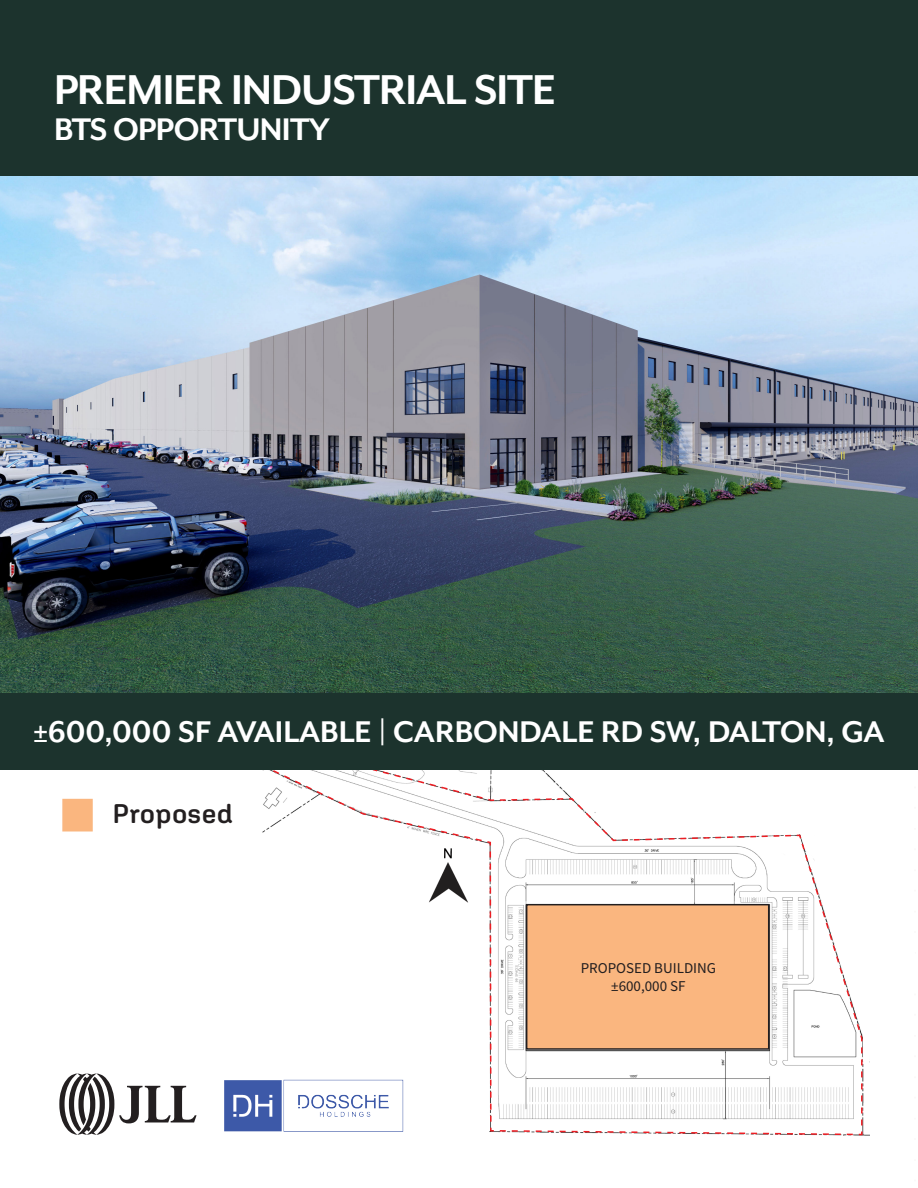
<style>
.page{position:relative;width:918px;height:1188px;background:#fff}
.page>*{position:absolute;margin:0;border:0;box-sizing:border-box;transform-origin:0 0}
.t1{font:700 48px "Mr Eaves XL Mod OT";letter-spacing:-.02em;color:#fff}
.t2{font:700 36px "Mr Eaves XL Mod OT";letter-spacing:-.02em;color:#fff}
.t3{font:700 34.5px "Mr Eaves XL Mod OT";color:#fff}
.Body_Copy{font:600 27px "Aglet Sans";letter-spacing:.01em;color:#231f20}
.t4{font:15px "Source Sans Pro";color:#231f20}
</style>
<div class="page">
<svg style="left:59px;top:770px;width:811px;height:366px"></svg>
<img style="left:427px;top:846px;width:43px;height:60px">
<img style="left:0;top:176px;width:918px;height:517px">
<div style="left:0;top:0;width:918px;height:176px;background:#1c332d"></div>
<div style="left:0;top:693px;width:918px;height:77px;background:#1c332d"></div>
<img style="left:222px;top:1078px;width:183px;height:56px">
<p class="t1" style="left:54px;top:63px;width:503px">PREMIER INDUSTRIAL SITE</p>
<p class="t2" style="left:54px;top:110px;width:277px">BTS OPPORTUNITY</p>
<p class="t3" style="left:34px;top:712px;width:852px">±600,000 SF AVAILABLE | CARBONDALE RD SW, DALTON, GA</p>
<p class="Body_Copy" style="left:113px;top:798px;width:122px">Proposed</p>
<p class="t4" style="left:581px;top:958px;width:137px">PROPOSED BUILDING</p>
<p class="t4" style="left:611px;top:976px;width:76px">±600,000 SF</p>
</div>
